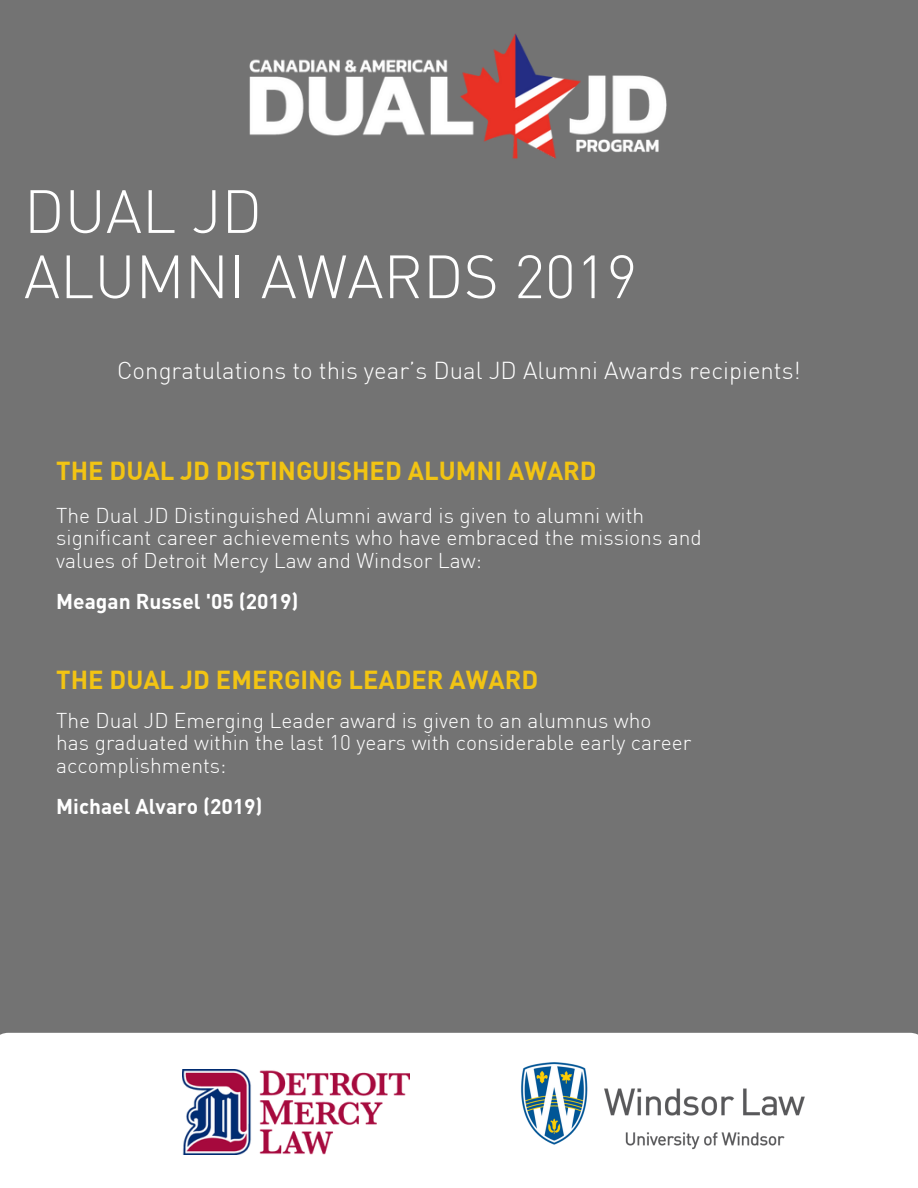
<style>
.page{position:relative;width:918px;height:1188px;background:#737373}
.page>*{position:absolute;margin:0;border:0;box-sizing:border-box;transform-origin:0 0}
.t1{font:300 60px/65.2px "DIN Pro";color:#fff}
.t2{font:700 25.5px "DIN Pro";color:#f2c413}
.t3{font:300 24px "DIN Pro";color:#fff}
.t4{font:300 21px/22.5px "DIN Pro";color:#fff}
.t5{font:700 21px "DIN Pro";color:#fff}
</style>
<div class="page">
<img style="left:249px;top:33px;width:418px;height:126px">
<div style="left:0;top:1033px;width:918px;height:155px;background:#fff"></div>
<img style="left:183px;top:1070px;width:226px;height:84px">
<img style="left:512px;top:1032px;width:302px;height:156px">
<h1 class="t1" style="left:24px;top:184px;width:615px">DUAL JD<br>ALUMNI AWARDS 2019</h1>
<p class="t3" style="left:117px;top:361px;width:685px">Congratulations to this year’s Dual JD Alumni Awards recipients!</p>
<p class="t2" style="left:56px;top:460px;width:542px">THE DUAL JD DISTINGUISHED ALUMNI AWARD</p>
<p class="t4" style="left:56px;top:506px;width:647px">The Dual JD Distinguished Alumni award is given to alumni with significant career achievements who have embraced the missions and values of Detroit Mercy Law and Windsor Law:</p>
<p class="t5" style="left:56px;top:593px;width:244px">Meagan Russel '05 (2019)</p>
<p class="t2" style="left:56px;top:670px;width:483px">THE DUAL JD EMERGING LEADER AWARD</p>
<p class="t4" style="left:56px;top:711px;width:637px">The Dual JD Emerging Leader award is given to an alumnus who<br>has graduated within the last 10 years with considerable early career accomplishments:</p>
<p class="t5" style="left:56px;top:798px;width:208px">Michael Alvaro (2019)</p>
</div>
